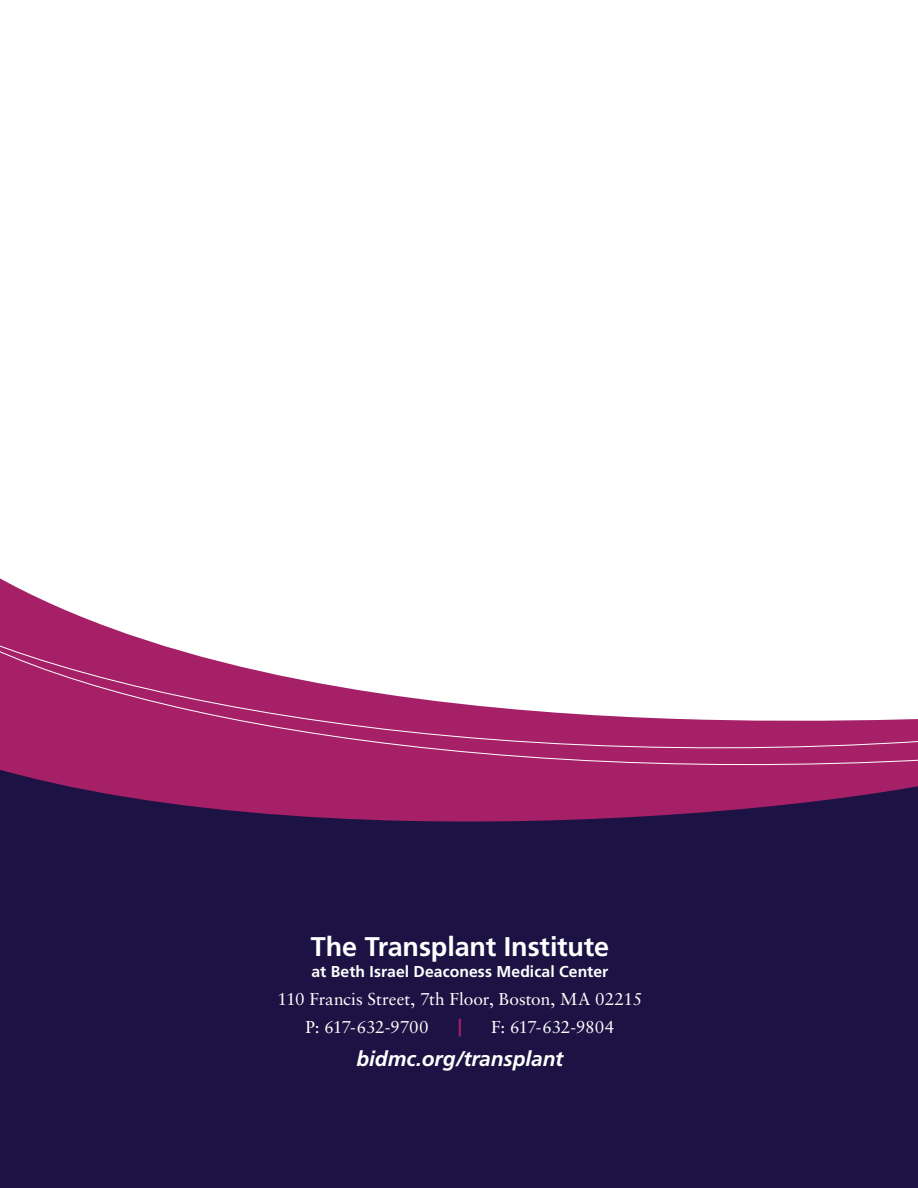
<style>
.page{position:relative;width:918px;height:1188px;background:#fff}
.page>*{position:absolute;margin:0;border:0;box-sizing:border-box;transform-origin:0 0}
.t1{font:700 27px "Frutiger";letter-spacing:-.005em;color:#fff}
.t2{font:700 22.5px "Sabon";color:#a62067}
.t3{font:italic 700 21px "Frutiger";letter-spacing:-.005em;color:#fff}
.t4{font:17.25px/27.8px "Sabon";letter-spacing:-.01em;color:#fff}
.t5{font:700 15.75px "Frutiger";letter-spacing:.005em;color:#fff}
</style>
<div class="page">
<div style="left:0;top:793px;width:918px;height:395px;background:#1d1244"></div>
<svg style="left:0;top:604px;width:918px;height:189px"></svg>
<h1 class="t1" style="left:311px;top:931px;width:300px">The Transplant Institute</h1>
<p class="t5" style="left:312px;top:962px;width:298px">at Beth Israel Deaconess Medical Center</p>
<p class="t4" style="left:305px;top:985px;width:338px;text-indent:-28px">110 Francis Street, 7th Floor, Boston, MA 02215<br>P: 617-632-9700</p>
<h2 class="t2" style="left:457px;top:1014px;width:6px">|</h2>
<p class="t4" style="left:491px;top:1013px;width:125px">F: 617-632-9804</p>
<p class="t3" style="left:356px;top:1047px;width:208px">bidmc.org/transplant</p>
</div>
